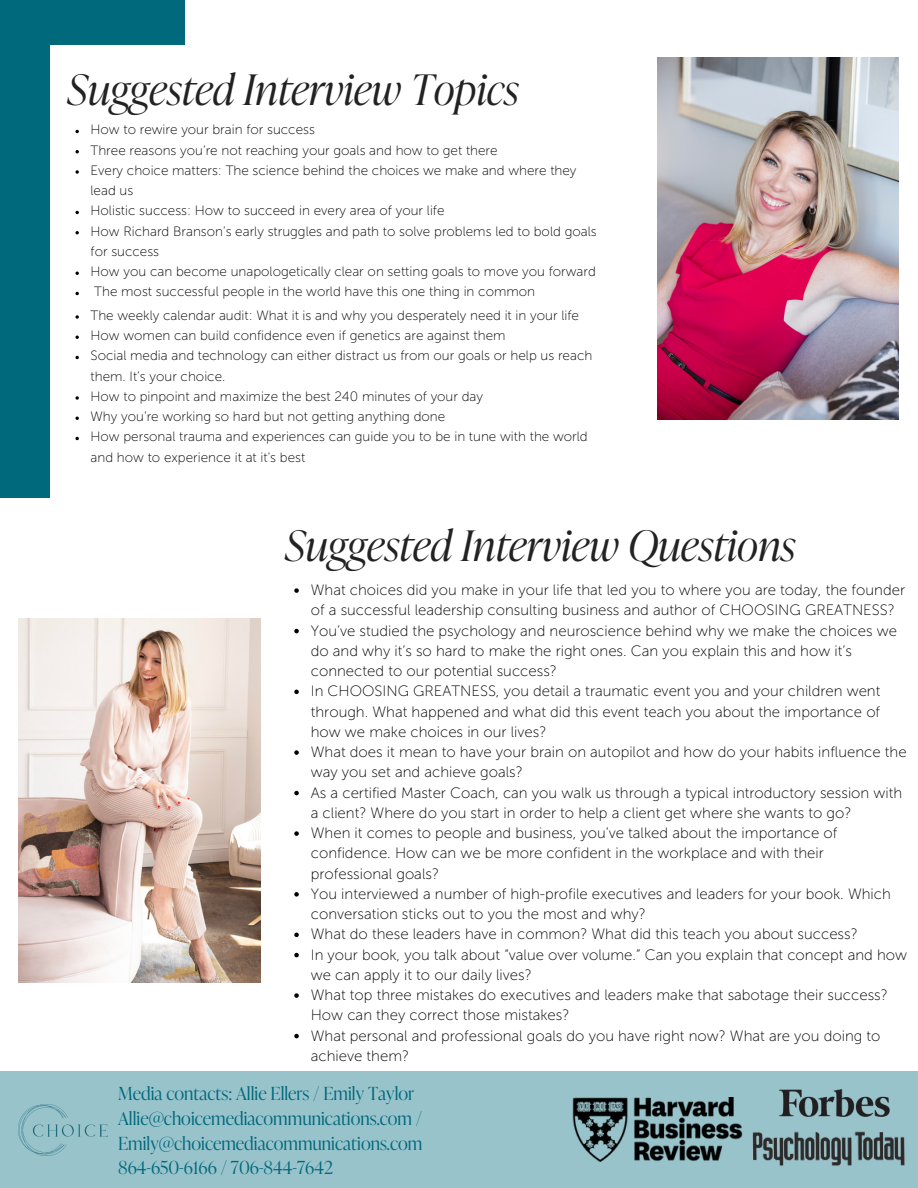
<style>
.page{position:relative;width:918px;height:1188px;background:#fff}
.page>*{position:absolute;margin:0;border:0;box-sizing:border-box;transform-origin:0 0}
.t1{font:italic 300 42px "Ivy Presto Display";color:#222}
.t2{font:300 18px/24.8px "Ivy Presto Display";color:#00697c}
.t3{font:15px/20.2px "Museo Sans 100";color:#000}
.t4{font:13.5px/20.2px "Museo Sans 100";color:#000}
</style>
<div class="page">
<div style="left:0;top:0;width:49px;height:497px;background:#00697c"></div>
<div style="left:0;top:0;width:185px;height:45px;background:#00697c"></div>
<div style="left:0;top:1071px;width:918px;height:117px;background:#99c3cb"></div>
<img style="left:779px;top:1089px;width:110px;height:14px">
<img style="left:752px;top:1103px;width:153px;height:63px">
<img style="left:572px;top:1097px;width:170px;height:65px">
<img style="left:657px;top:57px;width:241px;height:363px">
<svg style="left:294px;top:588px;width:5px;height:5px"></svg>
<svg style="left:294px;top:629px;width:5px;height:4px"></svg>
<svg style="left:294px;top:690px;width:5px;height:4px"></svg>
<svg style="left:294px;top:750px;width:5px;height:5px"></svg>
<svg style="left:294px;top:791px;width:5px;height:4px"></svg>
<svg style="left:294px;top:831px;width:5px;height:5px"></svg>
<svg style="left:294px;top:892px;width:5px;height:5px"></svg>
<svg style="left:294px;top:933px;width:5px;height:4px"></svg>
<svg style="left:294px;top:953px;width:5px;height:4px"></svg>
<svg style="left:294px;top:993px;width:5px;height:5px"></svg>
<svg style="left:294px;top:1034px;width:5px;height:4px"></svg>
<img style="left:18px;top:619px;width:242px;height:363px">
<svg style="left:75px;top:130px;width:4px;height:3px"></svg>
<svg style="left:75px;top:150px;width:4px;height:3px"></svg>
<svg style="left:75px;top:170px;width:4px;height:4px"></svg>
<svg style="left:75px;top:211px;width:4px;height:3px"></svg>
<svg style="left:75px;top:231px;width:4px;height:3px"></svg>
<svg style="left:75px;top:272px;width:4px;height:3px"></svg>
<svg style="left:75px;top:292px;width:4px;height:3px"></svg>
<svg style="left:75px;top:315px;width:4px;height:4px"></svg>
<svg style="left:75px;top:336px;width:4px;height:3px"></svg>
<svg style="left:75px;top:356px;width:4px;height:3px"></svg>
<svg style="left:75px;top:396px;width:4px;height:4px"></svg>
<svg style="left:75px;top:417px;width:4px;height:3px"></svg>
<svg style="left:75px;top:437px;width:4px;height:3px"></svg>
<h1 class="t1" style="left:68px;top:65px;width:453px">Suggested Interview Topics</h1>
<p class="t4" style="left:91px;top:120px;width:508px">How to rewire your brain for success<br>Three reasons you’re not reaching your goals and how to get there<br>Every choice matters: The science behind the choices we make and where they lead us<br>Holistic success: How to succeed in every area of your life<br>How Richard Branson's early struggles and path to solve problems led to bold goals for success<br>How you can become unapologetically clear on setting goals to move you forward The most successful people in the world have this one thing in common</p>
<p class="t4" style="left:91px;top:305px;width:503px">The weekly calendar audit: What it is and why you desperately need it in your life How women can build confidence even if genetics are against them<br>Social media and technology can either distract us from our goals or help us reach them. It’s your choice.<br>How to pinpoint and maximize the best 240 minutes of your day<br>Why you’re working so hard but not getting anything done<br>How personal trauma and experiences can guide you to be in tune with the world and how to experience it at it's best</p>
<h1 class="t1" style="left:285px;top:521px;width:512px">Suggested Interview Questions</h1>
<p class="t3" style="left:311px;top:580px;width:598px">What choices did you make in your life that led you to where you are today, the founder of a successful leadership consulting business and author of CHOOSING GREATNESS?<br>You’ve studied the psychology and neuroscience behind why we make the choices we do and why it’s so hard to make the right ones. Can you explain this and how it’s connected to our potential success?<br>In CHOOSING GREATNESS, you detail a traumatic event you and your children went through. What happened and what did this event teach you about the importance of how we make choices in our lives?<br>What does it mean to have your brain on autopilot and how do your habits influence the way you set and achieve goals?<br>As a certified Master Coach, can you walk us through a typical introductory session with a client? Where do you start in order to help a client get where she wants to go?<br>When it comes to people and business, you’ve talked about the importance of confidence. How can we be more confident in the workplace and with their professional goals?<br>You interviewed a number of high-profile executives and leaders for your book. Which conversation sticks out to you the most and why?<br>What do these leaders have in common? What did this teach you about success?<br>In your book, you talk about “value over volume.” Can you explain that concept and how we can apply it to our daily lives?<br>What top three mistakes do executives and leaders make that sabotage their success?<br>How can they correct those mistakes?<br>What personal and professional goals do you have right now? What are you doing to achieve them?</p>
<p class="t2" style="left:118px;top:1081px;width:306px">Media contacts: Allie Ellers / Emily Taylor Allie@choicemediacommunications.com / Emily@choicemediacommunications.com 864-650-6166 / 706-844-7642</p>
<p class="t2" style="left:126px;top:1081px;width:306px">Media contacts: Allie Ellers / Emily Taylor Allie@choicemediacommunications.com / Emily@choicemediacommunications.com 864-650-61 6 / 706-8 4-7642</p>
<p class="t2" style="left:126px;top:1143px;width:205px">202-375-8921 / 734-730-1218</p>
</div>
